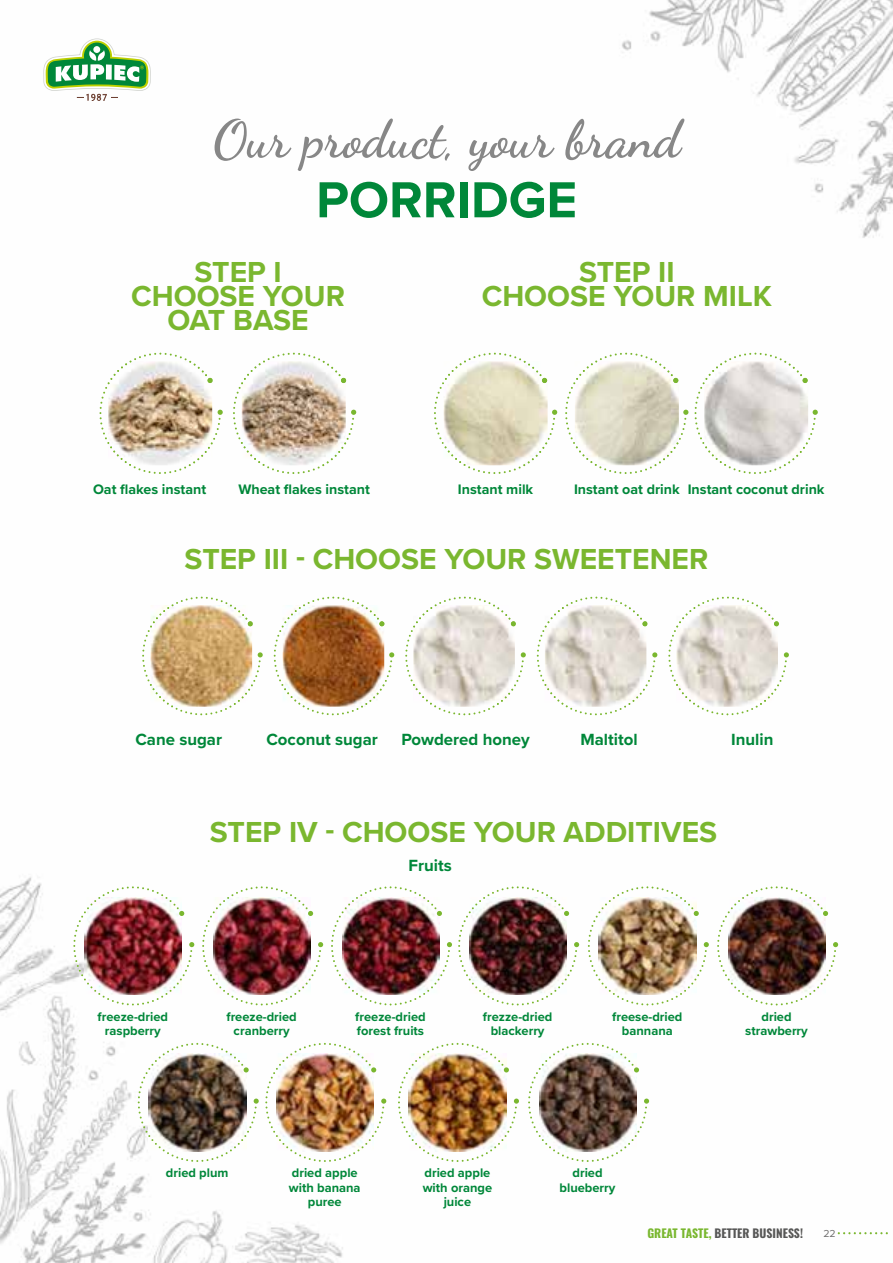
<style>
.page{position:relative;width:893px;height:1263px;background:#fff}
.page>*{position:absolute;margin:0;border:0;box-sizing:border-box;transform-origin:0 0}
.t1{font:52.5px "Dancing Script";color:#878787}
.t2{font:700 52.5px "Proxima Nova";color:#008739}
.t3{font:700 30px/24px "Proxima Nova";color:#7ab72f;text-align:center}
.t4{font:700 16.8px "Proxima Nova";color:#008739}
.t5{font:700 14.25px "Proxima Nova";color:#008739}
.t6{font:700 12.9px/14.7px "Proxima Nova";color:#008739;text-align:center}
.t7{font:700 11.85px "Oswald";color:#575756}
.t8{font:10.5px "Proxima Nova";color:#706f6f}
.s1{color:#79b72f}
</style>
<div class="page">
<img style="left:0;top:0;width:893px;height:1263px">
<svg style="left:99px;top:353px;width:124px;height:121px"></svg>
<svg style="left:434px;top:353px;width:123px;height:121px"></svg>
<svg style="left:233px;top:353px;width:123px;height:121px"></svg>
<svg style="left:565px;top:353px;width:123px;height:121px"></svg>
<svg style="left:694px;top:353px;width:124px;height:121px"></svg>
<svg style="left:142px;top:597px;width:121px;height:118px"></svg>
<svg style="left:274px;top:597px;width:120px;height:118px"></svg>
<svg style="left:537px;top:597px;width:120px;height:118px"></svg>
<svg style="left:405px;top:597px;width:121px;height:118px"></svg>
<svg style="left:668px;top:597px;width:121px;height:118px"></svg>
<img style="left:73px;top:886px;width:121px;height:119px">
<img style="left:202px;top:886px;width:121px;height:119px">
<img style="left:331px;top:886px;width:121px;height:119px">
<img style="left:458px;top:886px;width:121px;height:119px">
<img style="left:588px;top:886px;width:121px;height:119px">
<img style="left:717px;top:886px;width:121px;height:119px">
<img style="left:138px;top:1043px;width:121px;height:119px">
<img style="left:265px;top:1043px;width:121px;height:119px">
<img style="left:398px;top:1043px;width:121px;height:119px">
<svg style="left:528px;top:1043px;width:121px;height:119px"></svg>
<svg style="left:838px;top:1232px;width:50px;height:2px"></svg>
<svg style="left:43px;top:38px;width:108px;height:63px"></svg>
<h1 class="t1" style="left:213px;top:99px;width:469px">Our product, your brand</h1>
<h1 class="t2" style="left:316px;top:161px;width:262px">PORRIDGE</h1>
<h2 class="t3" style="left:131px;top:260px;width:215px">STEP I<br>CHOOSE YOUR<br>OAT BASE</h2>
<h2 class="t3" style="left:482px;top:260px;width:292px">STEP II<br>CHOOSE YOUR MILK</h2>
<p class="t5" style="left:93px;top:478px;width:115px">Oat flakes instant</p>
<p class="t5" style="left:238px;top:478px;width:133px">Wheat flakes instant</p>
<p class="t5" style="left:574px;top:478px;width:107px">Instant oat drink</p>
<p class="t5" style="left:458px;top:478px;width:77px">Instant milk</p>
<p class="t5" style="left:688px;top:478px;width:138px">Instant coconut drink</p>
<h2 class="t3" style="left:185px;top:546px;width:525px">STEP III - CHOOSE YOUR SWEETENER</h2>
<h3 class="t4" style="left:135px;top:726px;width:88px">Cane sugar</h3>
<h3 class="t4" style="left:266px;top:726px;width:113px">Coconut sugar</h3>
<h3 class="t4" style="left:401px;top:726px;width:130px">Powdered honey</h3>
<h3 class="t4" style="left:580px;top:726px;width:59px">Maltitol</h3>
<h3 class="t4" style="left:731px;top:726px;width:44px">Inulin</h3>
<h2 class="t3" style="left:210px;top:819px;width:509px">STEP IV - CHOOSE YOUR ADDITIVES</h2>
<h3 class="t4" style="left:408px;top:853px;width:45px">Fruits</h3>
<p class="t6" style="left:98px;top:1008px;width:72px">freeze-dried raspberry</p>
<p class="t6" style="left:226px;top:1008px;width:72px">freeze-dried cranberry</p>
<p class="t6" style="left:355px;top:1008px;width:72px;text-align:left">freeze-dried forest fruits</p>
<p class="t6" style="left:483px;top:1008px;width:71px">frezze-dried blackerry</p>
<p class="t6" style="left:612px;top:1008px;width:72px">freese-dried bannana</p>
<p class="t6" style="left:745px;top:1008px;width:64px">dried strawberry</p>
<p class="t6" style="left:166px;top:1165px;width:64px">dried plum</p>
<p class="t6" style="left:289px;top:1165px;width:73px">dried apple with banana puree</p>
<p class="t6" style="left:423px;top:1165px;width:71px">dried apple with orange juice</p>
<p class="t6" style="left:560px;top:1165px;width:58px">dried blueberry</p>
<p class="t7" style="left:647px;top:1227px;width:157px"><span class="s1">GREAT TASTE,</span> BETTER BUSINESS!</p>
<p class="t8" style="left:823px;top:1225px;width:14px">22</p>
</div>
